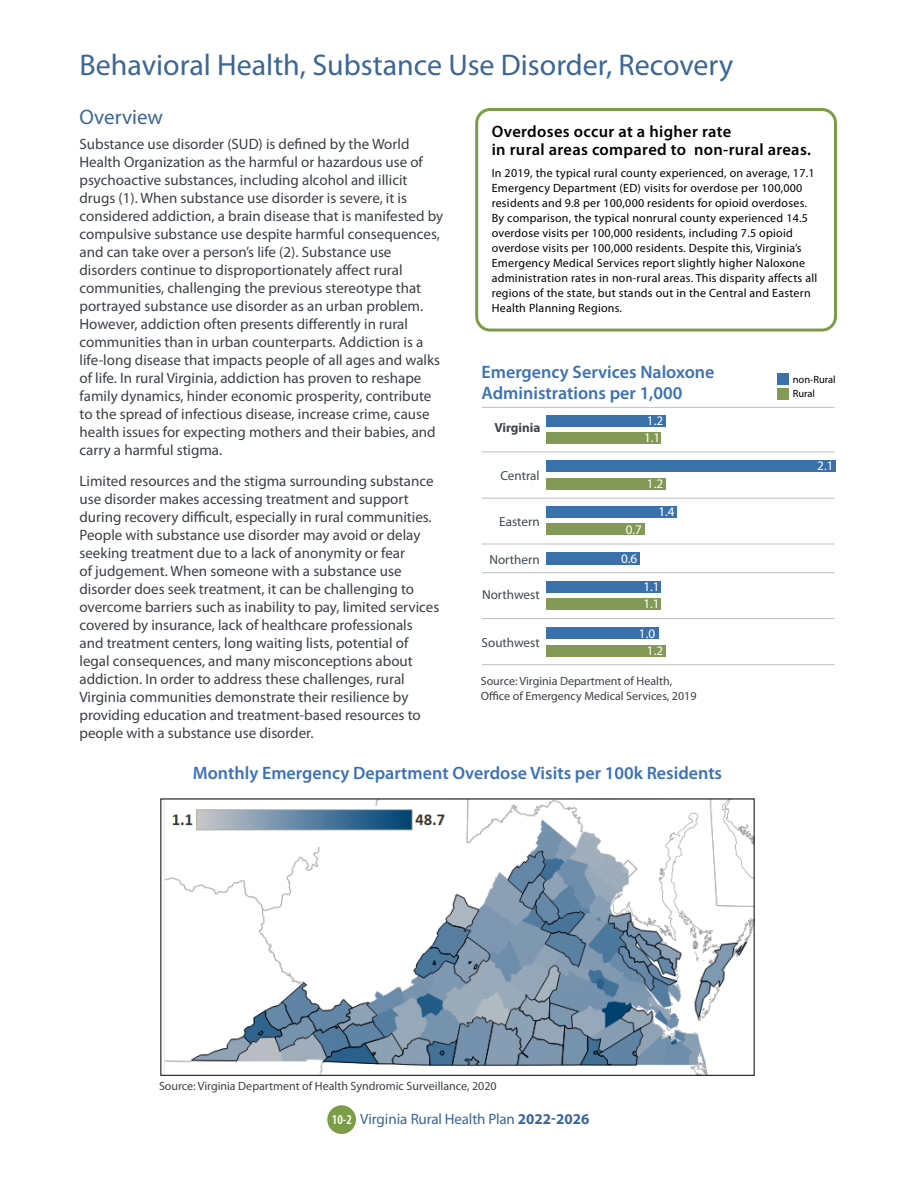
<style>
.page{position:relative;width:918px;height:1188px;background:#fff}
.page>*{position:absolute;margin:0;border:0;box-sizing:border-box;transform-origin:0 0}
.t1{font:30px "Myriad Pro";color:#3b6696}
.t2{font:21px "Myriad Pro";color:#3b6696}
.t3{font:600 18px/21px "Myriad Pro";color:#3c71b6}
.t4{font:600 16.5px/18px "Myriad Pro";letter-spacing:.02em;color:#000}
.t5{font:15px/18px "Myriad Pro";color:#3a4047}
.t6{font:15px "Myriad Pro";letter-spacing:-.01em;color:#3b6696}
.t7{font:13.2px "Myriad Pro";color:#3c484f}
.t8{font:13.2px/27.8px "Myriad Pro";color:#fff}
.t9{font:700 13.2px "Myriad Pro";color:#3c484f}
.t10{font:12px/15px "Myriad Pro";letter-spacing:.02em;color:#000}
.t11{font:12px/15px "Myriad Pro";color:#3a4047}
.t12{font:10.5px/14.4px "Myriad Pro";color:#000}
.s1{font-weight:600;font-stretch:condensed;font-size:13.5px;color:#fff}
.s2{font-weight:700}
</style>
<div class="page">
<img style="left:164px;top:801px;width:588px;height:273px">
<div style="left:160px;top:799px;width:594px;height:277px;border:1px solid #000"></div>
<div style="left:475px;top:108px;width:362px;height:224px;border:3px solid #7c9c47;border-radius:14px"></div>
<div style="left:547px;top:415px;width:119px;height:12px;background:#3b71ab"></div>
<div style="left:547px;top:432px;width:114px;height:12px;background:#839a56"></div>
<div style="left:547px;top:478px;width:119px;height:12px;background:#839a56"></div>
<div style="left:547px;top:523px;width:98px;height:12px;background:#839a56"></div>
<div style="left:547px;top:598px;width:114px;height:12px;background:#839a56"></div>
<div style="left:547px;top:460px;width:289px;height:12px;background:#3b71ab"></div>
<div style="left:547px;top:506px;width:130px;height:12px;background:#3b71ab"></div>
<div style="left:547px;top:581px;width:114px;height:11px;background:#3b71ab"></div>
<div style="left:546px;top:645px;width:120px;height:12px;background:#839a56"></div>
<div style="left:546px;top:627px;width:112px;height:12px;background:#3b71ab"></div>
<div style="left:547px;top:553px;width:93px;height:12px;background:#3b71ab"></div>
<hr style="left:482px;top:452px;width:353px;height:1px;background:#c0c0c0">
<hr style="left:482px;top:407px;width:353px;height:1px;background:#c0c0c0">
<hr style="left:482px;top:544px;width:353px;height:1px;background:#c0c0c0">
<hr style="left:482px;top:498px;width:353px;height:1px;background:#c0c0c0">
<hr style="left:482px;top:618px;width:353px;height:1px;background:#c0c0c0">
<hr style="left:482px;top:664px;width:353px;height:1px;background:#c0c0c0">
<hr style="left:482px;top:572px;width:353px;height:1px;background:#c0c0c0">
<div style="left:777px;top:373px;width:12px;height:12px;background:#3b71ab"></div>
<div style="left:777px;top:388px;width:12px;height:12px;background:#839a56"></div>
<div style="left:327px;top:1105px;width:29px;height:29px;background:#7c9c47;border-radius:50%"></div>
<h1 class="t1" style="left:80px;top:47px;width:655px">Behavioral Health, Substance Use Disorder, Recovery</h1>
<h2 class="t2" style="left:80px;top:104px;width:85px">Overview</h2>
<p class="t5" style="left:80px;top:134px;width:365px">Substance use disorder (SUD) is defined by the World Health Organization as the harmful or hazardous use of psychoactive substances, including alcohol and illicit drugs (1). When substance use disorder is severe, it is considered addiction, a brain disease that is manifested by compulsive substance use despite harmful consequences, and can take over a person’s life (2). Substance use disorders continue to disproportionately affect rural communities, challenging the previous stereotype that portrayed substance use disorder as an urban problem.<br>However, addiction often presents differently in rural communities than in urban counterparts. Addiction is a life-long disease that impacts people of all ages and walks of life. In rural Virginia, addiction has proven to reshape family dynamics, hinder economic prosperity, contribute to the spread of infectious disease, increase crime, cause health issues for expecting mothers and their babies, and carry a harmful stigma.</p>
<p class="t5" style="left:80px;top:472px;width:361px">Limited resources and the stigma surrounding substance use disorder makes accessing treatment and support during recovery difficult, especially in rural communities.<br>People with substance use disorder may avoid or delay seeking treatment due to a lack of anonymity or fear<br>of judgement. When someone with a substance use disorder does seek treatment, it can be challenging to overcome barriers such as inability to pay, limited services covered by insurance, lack of healthcare professionals and treatment centers, long waiting lists, potential of legal consequences, and many misconceptions about addiction. In order to address these challenges, rural Virginia communities demonstrate their resilience by providing education and treatment-based resources to people with a substance use disorder.</p>
<p class="t4" style="left:492px;top:122px;width:321px">Overdoses occur at a higher rate<br>in rural areas compared to non-rural areas.</p>
<p class="t10" style="left:492px;top:165px;width:327px">In 2019, the typical rural county experienced, on average, 17.1<br>Emergency Department (ED) visits for overdose per 100,000 residents and 9.8 per 100,000 residents for opioid overdoses.<br>By comparison, the typical nonrural county experienced 14.5 overdose visits per 100,000 residents, including 7.5 opioid overdose visits per 100,000 residents. Despite this, Virginia’s Emergency Medical Services report slightly higher Naloxone administration rates in non-rural areas. This disparity affects all regions of the state, but stands out in the Central and Eastern Health Planning Regions.</p>
<p class="t3" style="left:482px;top:361px;width:234px">Emergency Services Naloxone<br>Administrations per 1,000</p>
<p class="t12" style="left:793px;top:372px;width:44px">non-Rural<br>Rural</p>
<p class="t8" style="left:647px;top:407px;width:18px">1.2</p>
<p class="t9" style="left:494px;top:419px;width:47px">Virginia</p>
<p class="t7" style="left:500px;top:467px;width:41px">Central</p>
<p class="t7" style="left:499px;top:514px;width:42px">Eastern</p>
<p class="t8" style="left:644px;top:423px;width:18px">1.1</p>
<p class="t8" style="left:817px;top:452px;width:18px">2.1</p>
<p class="t8" style="left:658px;top:470px;width:18px;text-indent:-11px">1.2<br>1.4</p>
<p class="t8" style="left:626px;top:515px;width:18px">0.7</p>
<p class="t8" style="left:621px;top:545px;width:18px">0.6</p>
<p class="t7" style="left:489px;top:551px;width:52px">Northern</p>
<p class="t8" style="left:643px;top:578px;width:18px;line-height:17.2px">1.1<br>1.1</p>
<p class="t8" style="left:647px;top:625px;width:18px;line-height:16.8px;text-indent:-8px">1.0<br>1.2</p>
<p class="t7" style="left:482px;top:587px;width:59px">Northwest</p>
<p class="t7" style="left:482px;top:634px;width:60px">Southwest</p>
<p class="t11" style="left:481px;top:673px;width:217px">Source: Virginia Department of Health,<br>Office of Emergency Medical Services, 2019</p>
<p class="t3" style="left:193px;top:762px;width:531px">Monthly Emergency Department Overdose Visits per 100k Residents</p>
<p class="t11" style="left:159px;top:1079px;width:339px">Source: Virginia Department of Health Syndromic Surveillance, 2020</p>
<p class="t6" style="left:332px;top:1109px;width:259px"><span class="s1">10-2</span> Virginia Rural Health Plan <span class="s2">2022-2026</span></p>
</div>
